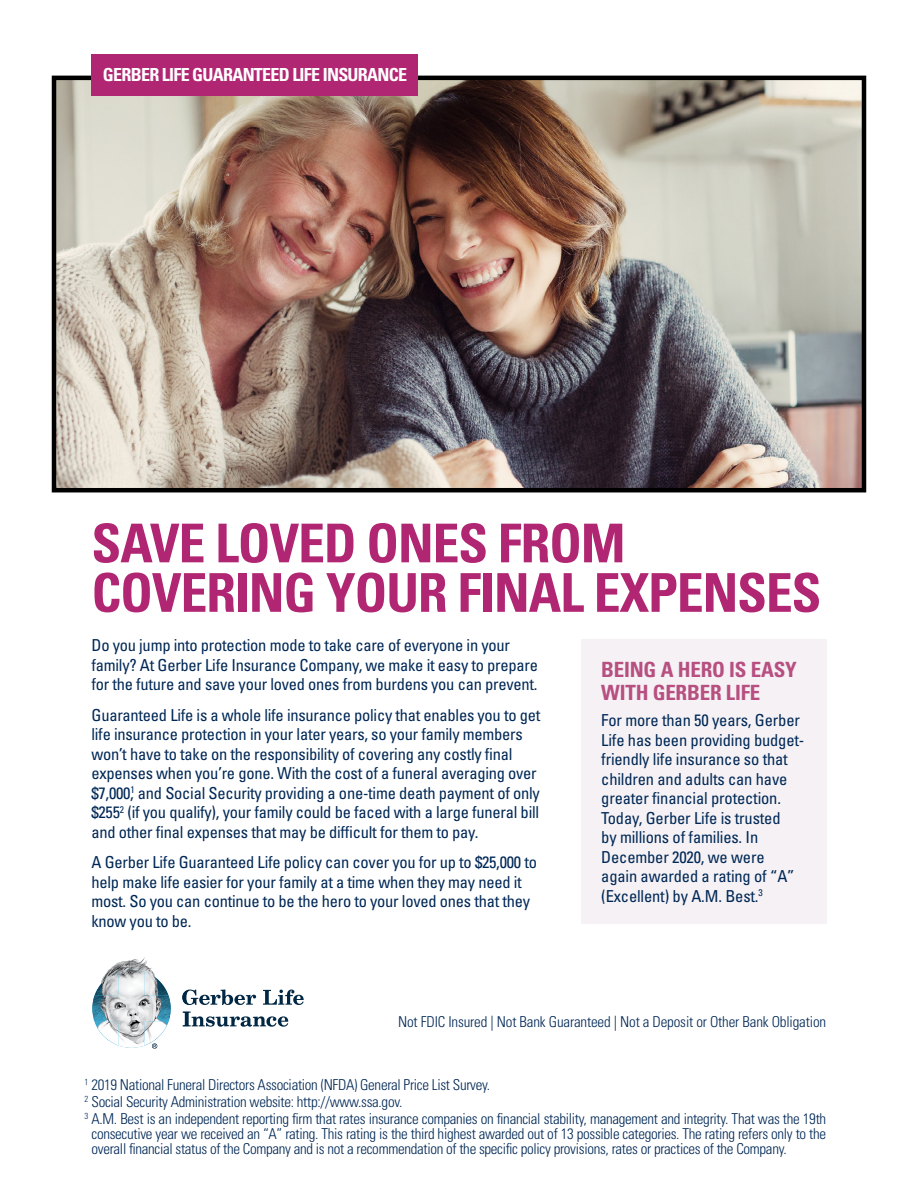
<style>
.page{position:relative;width:918px;height:1188px;background:#fff}
.page>*{position:absolute;margin:0;border:0;box-sizing:border-box;transform-origin:0 0}
.t1{font:700 condensed 53.55px/49.5px "Univers LT Std";letter-spacing:-.02em;color:#b12672}
.t2{font:700 condensed 21px/22.5px "Univers LT Std";letter-spacing:-.01em;color:#b74f81}
.t3{font:700 condensed 18px "Univers LT Std";letter-spacing:-.04em;color:#fff}
.t4{font:condensed 16.5px/19.5px "Univers LT Std";letter-spacing:-.015em;color:#002856}
.t5{font:300 condensed 15px/17.1px "Univers LT Std";letter-spacing:-.02em;color:#002856}
</style>
<div class="page">
<img style="left:57px;top:81px;width:804px;height:406px">
<div style="left:52px;top:76px;width:814px;height:416px;border:4px solid #000"></div>
<div style="left:92px;top:54px;width:326px;height:41px;background:#b12672"></div>
<div style="left:581px;top:640px;width:245px;height:284px;background:#f5f1f4"></div>
<svg style="left:189px;top:990px;width:67px;height:15px"></svg>
<svg style="left:263px;top:990px;width:41px;height:15px"></svg>
<svg style="left:189px;top:1012px;width:99px;height:15px"></svg>
<img style="left:108px;top:957px;width:44px;height:14px">
<img style="left:182px;top:989px;width:7px;height:38px">
<img style="left:182px;top:990px;width:7px;height:15px">
<img style="left:183px;top:1012px;width:6px;height:14px">
<svg style="left:152px;top:1046px;width:6px;height:3px"></svg>
<img style="left:94px;top:971px;width:24px;height:24px">
<img style="left:118px;top:969px;width:27px;height:26px">
<img style="left:145px;top:971px;width:24px;height:24px">
<img style="left:92px;top:995px;width:79px;height:27px">
<img style="left:94px;top:1022px;width:24px;height:24px">
<img style="left:118px;top:1022px;width:27px;height:26px">
<img style="left:145px;top:1022px;width:24px;height:24px">
<p class="t3" style="left:103px;top:64px;width:306px">GERBER LIFE GUARANTEED LIFE INSURANCE</p>
<h1 class="t1" style="left:92px;top:518px;width:731px">SAVE LOVED ONES FROM<br>COVERING YOUR FINAL EXPENSES</h1>
<p class="t4" style="left:92px;top:636px;width:448px">Do you jump into protection mode to take care of everyone in your family? At Gerber Life Insurance Company, we make it easy to prepare for the future and save your loved ones from burdens you can prevent.</p>
<p class="t4" style="left:91px;top:705px;width:450px">Guaranteed Life is a whole life insurance policy that enables you to get life insurance protection in your later years, so your family members won’t have to take on the responsibility of covering any costly final expenses when you’re gone. With the cost of a funeral averaging over $7,000,<sup>1</sup> and Social Security providing a one-time death payment of only $255<sup>2</sup> (if you qualify), your family could be faced with a large funeral bill and other final expenses that may be difficult for them to pay.</p>
<p class="t4" style="left:92px;top:852px;width:447px">A Gerber Life Guaranteed Life policy can cover you for up to $25,000 to help make life easier for your family at a time when they may need it most. So you can continue to be the hero to your loved ones that they know you to be.</p>
<p class="t2" style="left:601px;top:659px;width:197px">BEING A HERO IS EASY<br>WITH GERBER LIFE</p>
<p class="t4" style="left:601px;top:710px;width:205px">For more than 50 years, Gerber<br>Life has been providing budget&shy;friendly life insurance so that children and adults can have greater financial protection.<br>Today, Gerber Life is trusted<br>by millions of families. In<br>December 2020, we were again awarded a rating of “A” (Excellent) by A.M. Best.<sup>3</sup></p>
<p class="t5" style="left:398px;top:1013px;width:430px">Not FDIC Insured | Not Bank Guaranteed | Not a Deposit or Other Bank Obligation</p>
<p class="t5" style="left:85px;top:1076px;width:743px"><sup>1</sup> 2019 National Funeral Directors Association (NFDA) General Price List Survey.<br><sup>2</sup> Social Security Administration website: http://www.ssa.gov.<br><sup>3</sup> A.M. Best is an independent reporting firm that rates insurance companies on financial stability, management and integrity. That was the 19th</p>
<p class="t5" style="left:91px;top:1127px;width:736px;line-height:15px">consecutive year we received an “A” rating. This rating is the third highest awarded out of 13 possible categories. The rating refers only to the overall financial status of the Company and is not a recommendation of the specific policy provisions, rates or practices of the Company.</p>
</div>
